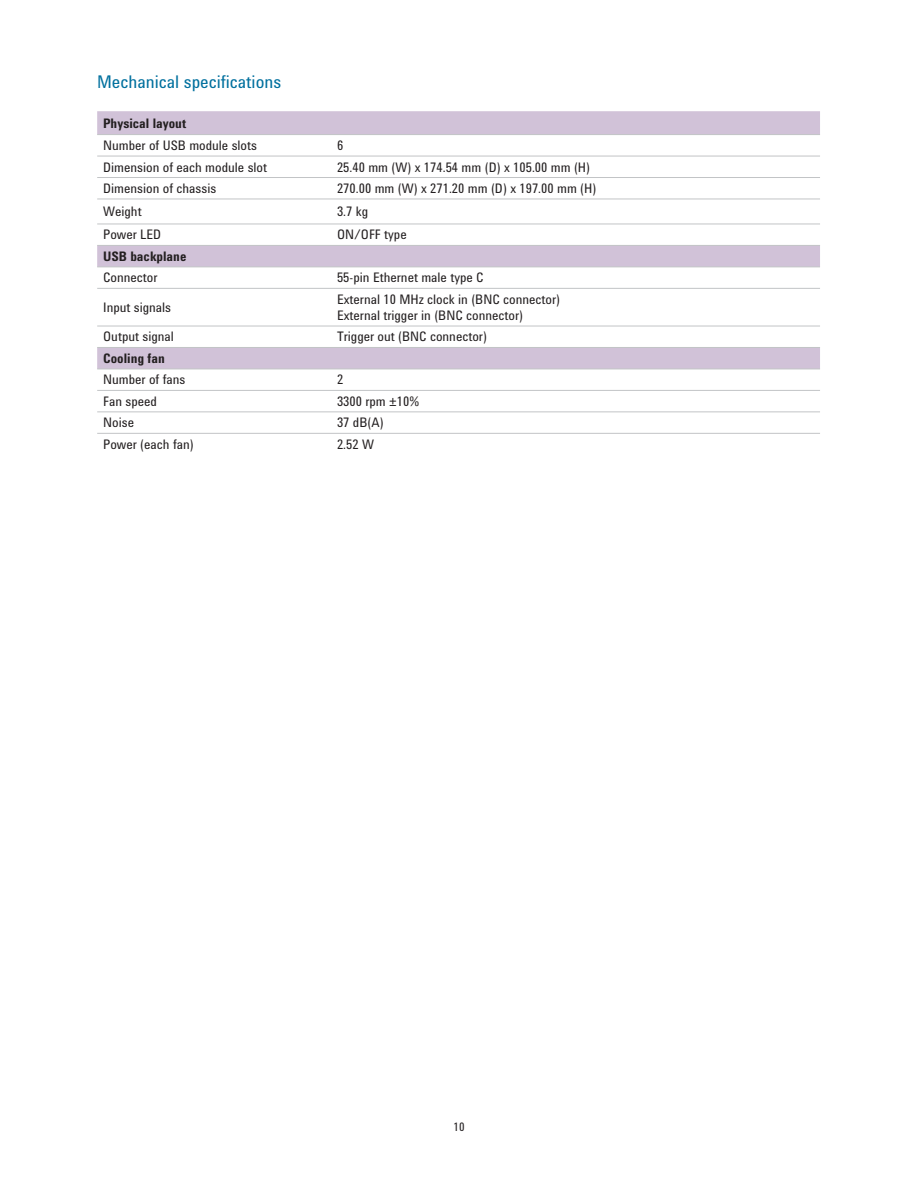
<style>
.page{position:relative;width:918px;height:1188px;background:#fff}
.page>*{position:absolute;margin:0;border:0;box-sizing:border-box;transform-origin:0 0}
.t1{font:18px "Agilent Condensed CFF";color:#00709e}
.t2{font:13.5px/16.2px "Agilent Condensed CFF";color:#231f20}
.t3{font:700 13.5px "Agilent Condensed CFF";color:#231f20}
.t4{font:12px "Agilent Condensed CFF";color:#231f20}
</style>
<div class="page">
<svg style="left:97px;top:111px;width:723px;height:258px"></svg>
<hr style="left:97px;top:134px;width:723px;height:1px;background:#c2c4c6">
<hr style="left:97px;top:156px;width:723px;height:1px;background:#c2c4c6">
<hr style="left:97px;top:177px;width:723px;height:1px;background:#c2c4c6">
<hr style="left:97px;top:199px;width:723px;height:1px;background:#c2c4c6">
<hr style="left:97px;top:224px;width:723px;height:1px;background:#c2c4c6">
<hr style="left:97px;top:245px;width:723px;height:1px;background:#c2c4c6">
<hr style="left:97px;top:267px;width:723px;height:1px;background:#c2c4c6">
<hr style="left:97px;top:288px;width:723px;height:1px;background:#c2c4c6">
<hr style="left:97px;top:326px;width:723px;height:1px;background:#c2c4c6">
<hr style="left:97px;top:347px;width:723px;height:1px;background:#c2c4c6">
<hr style="left:97px;top:369px;width:723px;height:1px;background:#c2c4c6">
<hr style="left:97px;top:390px;width:723px;height:1px;background:#c2c4c6">
<hr style="left:97px;top:411px;width:723px;height:1px;background:#c2c4c6">
<hr style="left:97px;top:433px;width:723px;height:1px;background:#c2c4c6">
<h1 class="t1" style="left:97px;top:75px;width:186px">Mechanical specifications</h1>
<p class="t3" style="left:103px;top:118px;width:84px">Physical layout</p>
<p class="t2" style="left:103px;top:139px;width:155px">Number of USB module slots</p>
<p class="t2" style="left:337px;top:139px;width:8px">6</p>
<p class="t2" style="left:103px;top:160px;width:165px">Dimension of each module slot</p>
<p class="t2" style="left:337px;top:160px;width:255px">25.40 mm (W) x 174.54 mm (D) x 105.00 mm (H)</p>
<p class="t2" style="left:103px;top:182px;width:115px">Dimension of chassis</p>
<p class="t2" style="left:337px;top:182px;width:261px">270.00 mm (W) x 271.20 mm (D) x 197.00 mm (H)</p>
<p class="t2" style="left:103px;top:205px;width:40px">Weight</p>
<p class="t2" style="left:337px;top:205px;width:33px">3.7 kg</p>
<p class="t2" style="left:103px;top:228px;width:60px">Power LED</p>
<p class="t2" style="left:337px;top:228px;width:71px">ON/OFF type</p>
<p class="t3" style="left:103px;top:251px;width:85px">USB backplane</p>
<p class="t2" style="left:103px;top:271px;width:56px">Connector</p>
<p class="t2" style="left:337px;top:271px;width:148px">55-pin Ethernet male type C</p>
<p class="t2" style="left:103px;top:301px;width:69px">Input signals</p>
<p class="t2" style="left:337px;top:293px;width:225px">External 10 MHz clock in (BNC connector)<br>External trigger in (BNC connector)</p>
<p class="t2" style="left:103px;top:330px;width:72px">Output signal</p>
<p class="t2" style="left:337px;top:330px;width:151px">Trigger out (BNC connector)</p>
<p class="t3" style="left:103px;top:353px;width:63px">Cooling fan</p>
<p class="t2" style="left:103px;top:373px;width:84px">Number of fans</p>
<p class="t2" style="left:337px;top:373px;width:8px">2</p>
<p class="t2" style="left:103px;top:395px;width:55px">Fan speed</p>
<p class="t2" style="left:337px;top:395px;width:84px">3300 rpm ±10%</p>
<p class="t2" style="left:103px;top:416px;width:32px">Noise</p>
<p class="t2" style="left:337px;top:416px;width:48px">37 dB(A)</p>
<p class="t2" style="left:103px;top:438px;width:92px">Power (each fan)</p>
<p class="t2" style="left:337px;top:438px;width:39px">2.52 W</p>
<p class="t4" style="left:453px;top:1122px;width:13px">10</p>
</div>
